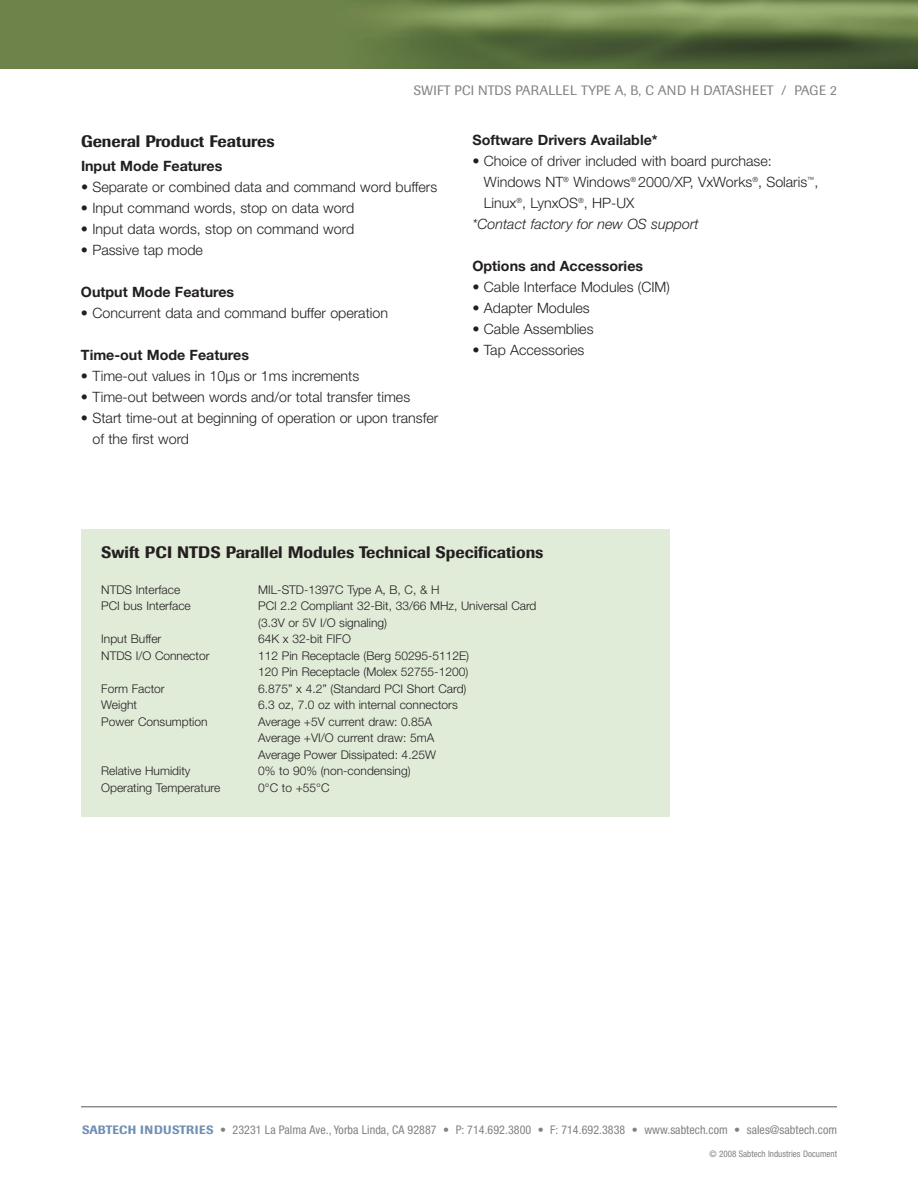
<style>
.page{position:relative;width:918px;height:1188px;background:#fff}
.page>*{position:absolute;margin:0;border:0;box-sizing:border-box;transform-origin:0 0}
.t1{font:500 16.5px "Imago";color:#231f20}
.t2{font:300 14.25px/21px "Helvetica Neue";color:#231f20}
.t3{font:700 14.25px "Helvetica Neue";color:#231f20}
.t4{font:italic 300 14.25px "Helvetica Neue";color:#231f20}
.t5{font:13.5px "Imago";letter-spacing:.02em;color:#808285}
.t6{font:300 12px/16.5px "Helvetica Neue";color:#231f20}
.t7{font:condensed 12px "Helvetica Neue";letter-spacing:.005em;color:#808285}
.t8{font:condensed 9px "Helvetica Neue";color:#808285}
.s1{font-family:"Imago";font-weight:500;font-stretch:normal;color:#6f90b4}
</style>
<div class="page">
<hr style="left:81px;top:1106px;width:756px;height:1px;background:#57585a">
<img style="left:0;top:0;width:918px;height:69px">
<div style="left:81px;top:529px;width:589px;height:288px;background:#e0ebd8"></div>
<p class="t5" style="left:414px;top:85px;width:425px">SWIFT PCI NTDS PARALLEL TYPE A, B, C AND H DATASHEET / PAGE 2</p>
<p class="t1" style="left:81px;top:135px;width:195px">General Product Features</p>
<p class="t3" style="left:81px;top:160px;width:143px">Input Mode Features</p>
<p class="t2" style="left:81px;top:177px;width:358px">• Separate or combined data and command word buffers</p>
<p class="t2" style="left:81px;top:198px;width:275px">• Input command words, stop on data word</p>
<p class="t2" style="left:81px;top:219px;width:275px">• Input data words, stop on command word</p>
<p class="t2" style="left:81px;top:240px;width:124px">• Passive tap mode</p>
<p class="t3" style="left:81px;top:286px;width:155px">Output Mode Features</p>
<p class="t2" style="left:81px;top:303px;width:309px">• Concurrent data and command buffer operation</p>
<p class="t3" style="left:81px;top:349px;width:170px">Time-out Mode Features</p>
<p class="t2" style="left:81px;top:366px;width:280px">• Time-out values in 10µs or 1ms increments</p>
<p class="t2" style="left:81px;top:387px;width:331px">• Time-out between words and/or total transfer times</p>
<p class="t2" style="left:92px;top:408px;width:347px;text-indent:-11px">• Start time-out at beginning of operation or upon transfer of the first word</p>
<p class="t3" style="left:472px;top:135px;width:187px">Software Drivers Available*</p>
<p class="t2" style="left:472px;top:152px;width:301px">• Choice of driver included with board purchase:</p>
<p class="t2" style="left:484px;top:173px;width:336px">Windows NT<sup>®</sup> Windows<sup>®</sup> 2000/XP, VxWorks<sup>®</sup>, Solaris<sup>™</sup>,</p>
<p class="t2" style="left:484px;top:194px;width:152px">Linux<sup>®</sup>, LynxOS<sup>®</sup>, HP-UX</p>
<p class="t4" style="left:472px;top:219px;width:228px">*Contact factory for new OS support</p>
<p class="t3" style="left:472px;top:261px;width:172px">Options and Accessories</p>
<p class="t2" style="left:472px;top:278px;width:199px">• Cable Interface Modules (CIM)</p>
<p class="t2" style="left:472px;top:299px;width:119px">• Adapter Modules</p>
<p class="t2" style="left:472px;top:320px;width:123px">• Cable Assemblies</p>
<p class="t2" style="left:472px;top:341px;width:113px">• Tap Accessories</p>
<p class="t1" style="left:101px;top:546px;width:444px">Swift PCI NTDS Parallel Modules Technical Specifications</p>
<p class="t6" style="left:101px;top:582px;width:81px">NTDS Interface</p>
<p class="t6" style="left:258px;top:582px;width:183px">MIL-STD-1397C Type A, B, C, &amp; H</p>
<p class="t6" style="left:101px;top:599px;width:91px">PCI bus Interface</p>
<p class="t6" style="left:258px;top:599px;width:280px">PCI 2.2 Compliant 32-Bit, 33/66 MHz, Universal Card (3.3V or 5V I/O signaling)</p>
<p class="t6" style="left:101px;top:632px;width:62px">Input Buffer</p>
<p class="t6" style="left:258px;top:632px;width:94px">64K x 32-bit FIFO</p>
<p class="t6" style="left:101px;top:648px;width:110px">NTDS I/O Connector</p>
<p class="t6" style="left:258px;top:648px;width:212px">112 Pin Receptacle (Berg 50295-5112E)<br>120 Pin Receptacle (Molex 52755-1200)</p>
<p class="t6" style="left:101px;top:681px;width:65px">Form Factor</p>
<p class="t6" style="left:258px;top:681px;width:210px">6.875” x 4.2” (Standard PCI Short Card)</p>
<p class="t6" style="left:101px;top:698px;width:37px">Weight</p>
<p class="t6" style="left:258px;top:698px;width:201px">6.3 oz, 7.0 oz with internal connectors</p>
<p class="t6" style="left:101px;top:714px;width:108px">Power Consumption</p>
<p class="t6" style="left:258px;top:714px;width:179px">Average +5V current draw: 0.85A<br>Average +VI/O current draw: 5mA<br>Average Power Dissipated: 4.25W</p>
<p class="t6" style="left:101px;top:764px;width:91px">Relative Humidity</p>
<p class="t6" style="left:258px;top:764px;width:154px">0% to 90% (non-condensing)</p>
<p class="t6" style="left:101px;top:780px;width:121px">Operating Temperature</p>
<p class="t6" style="left:258px;top:780px;width:73px">0°C to +55°C</p>
<p class="t7" style="left:82px;top:1126px;width:757px"><span class="s1">SABTECH INDUSTRIES</span> • 23231 La Palma Ave., Yorba Linda, CA 92887 • P: 714.692.3800 • F: 714.692.3838 • www.sabtech.com • sales@sabtech.com</p>
<p class="t8" style="left:710px;top:1150px;width:129px">© 2008 Sabtech Industries Document</p>
</div>
